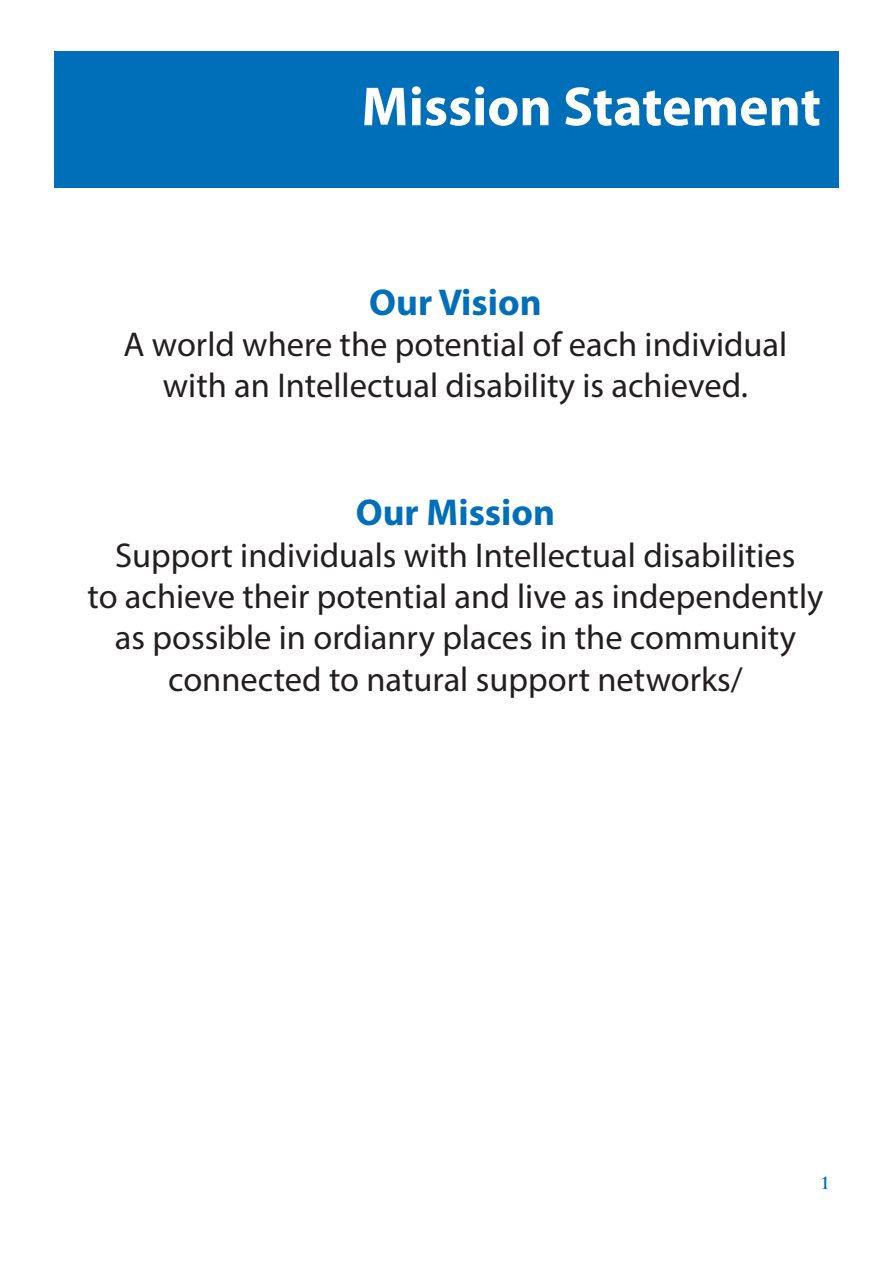
<style>
.page{position:relative;width:893px;height:1263px;background:#fff}
.page>*{position:absolute;margin:0;border:0;box-sizing:border-box;transform-origin:0 0}
.t1{font:700 55.5px "Myriad Pro";color:#fff}
.t2{font:700 37.5px "Myriad Pro";color:#006fba}
.t3{font:34.5px "Myriad Pro";color:#231f20}
.t4{font:700 16.5px "Trajan Pro";color:#006fba}
</style>
<div class="page">
<div style="left:54px;top:52px;width:785px;height:136px;background:#006fba"></div>
<p class="t1" style="left:361px;top:70px;width:461px">Mission Statement</p>
<p class="t2" style="left:369px;top:277px;width:174px">Our Vision</p>
<p class="t3" style="left:124px;top:323px;width:665px">A world where the potential of each individual</p>
<p class="t3" style="left:163px;top:364px;width:586px">with an Intellectual disability is achieved.</p>
<p class="t2" style="left:356px;top:488px;width:201px">Our Mission</p>
<p class="t3" style="left:115px;top:534px;width:682px">Support individuals with Intellectual disabilities</p>
<p class="t3" style="left:87px;top:575px;width:737px">to achieve their potential and live as independently</p>
<p class="t3" style="left:115px;top:616px;width:682px">as possible in ordianry places in the community</p>
<p class="t3" style="left:168px;top:658px;width:576px">connected to natural support networks/</p>
<p class="t4" style="left:820px;top:1173px;width:11px">1</p>
</div>
